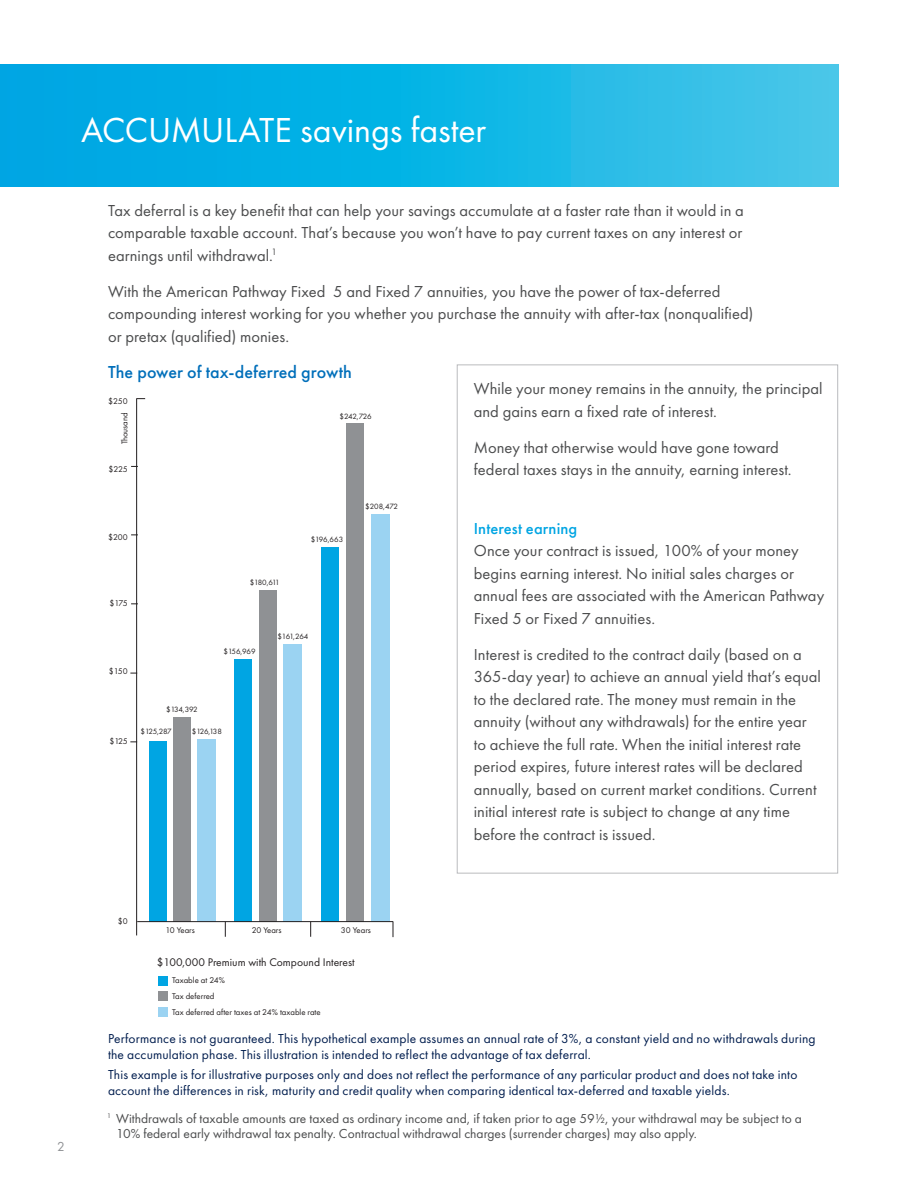
<style>
.page{position:relative;width:918px;height:1188px;background:#fff}
.page>*{position:absolute;margin:0;border:0;box-sizing:border-box;transform-origin:0 0}
.t1{font:36px "Futura PT";letter-spacing:-.005em;color:#fff}
.t2{font:500 18px "Futura PT";letter-spacing:.005em;color:#006fba}
.t3{font:16.5px/22.5px "Futura PT";letter-spacing:.005em;color:#4b4c4d}
.t4{font:500 16.5px "Futura PT";letter-spacing:.005em;color:#00a5e3}
.t5{font:13.5px/15.8px "Futura PT";letter-spacing:.01em;color:#001d4e}
.t6{font:13.5px/15.8px "Futura PT";color:#4b4c4d}
.t7{font:13.5px "Futura PT";color:#8f9194}
.t8{font:11.55px "Futura PT";color:#231f20}
.t9{font:8.7px/15.9px "Futura PT";color:#231f20}
.t10{font:7.95px "Futura PT";letter-spacing:-.04em;color:#231f20}
</style>
<div class="page">
<svg style="left:0;top:65px;width:838px;height:121px;background:#15b5e5"></svg>
<div style="left:234px;top:659px;width:18px;height:263px;background:#00a5e3"></div>
<div style="left:149px;top:742px;width:18px;height:180px;background:#00a5e3"></div>
<div style="left:173px;top:717px;width:17px;height:205px;background:#8f9194"></div>
<div style="left:197px;top:739px;width:19px;height:183px;background:#9bd3f2"></div>
<div style="left:259px;top:590px;width:18px;height:332px;background:#8f9194"></div>
<div style="left:284px;top:644px;width:18px;height:278px;background:#9bd3f2"></div>
<div style="left:321px;top:547px;width:18px;height:375px;background:#00a5e3"></div>
<div style="left:346px;top:423px;width:18px;height:499px;background:#8f9194"></div>
<div style="left:371px;top:514px;width:18px;height:408px;background:#9bd3f2"></div>
<svg style="left:393px;top:922px;width:1px;height:15px"></svg>
<svg style="left:310px;top:922px;width:1px;height:15px"></svg>
<svg style="left:225px;top:922px;width:1px;height:15px"></svg>
<hr style="left:136px;top:399px;width:1px;height:536px;background:#231f20">
<div style="left:158px;top:976px;width:10px;height:10px;background:#00a5e3"></div>
<div style="left:158px;top:992px;width:10px;height:9px;background:#8f9194"></div>
<div style="left:158px;top:1008px;width:10px;height:9px;background:#9bd3f2"></div>
<hr style="left:137px;top:921px;width:256px;height:1px;background:#231f20">
<h1 class="t1" style="left:81px;top:109px;width:407px">ACCUMULATE savings faster</h1>
<p class="t3" style="left:108px;top:199px;width:637px;text-align:justify">Tax deferral is a key benefit that can help your savings accumulate at a faster rate than it would in a comparable taxable account. That’s because you won’t have to pay current taxes on any interest or earnings until withdrawal.<sup>1</sup></p>
<p class="t3" style="left:108px;top:280px;width:647px">With the American Pathway Fixed 5 and Fixed 7 annuities, you have the power of tax-deferred compounding interest working for you whether you purchase the annuity with after-tax (nonqualified) or pretax (qualified) monies.</p>
<p class="t2" style="left:108px;top:361px;width:246px">The power of tax-deferred growth</p>
<p class="t3" style="left:474px;top:377px;width:350px">While your money remains in the annuity, the principal and gains earn a fixed rate of interest.</p>
<p class="t3" style="left:474px;top:436px;width:319px">Money that otherwise would have gone toward federal taxes stays in the annuity, earning interest.</p>
<p class="t9" style="left:108px;top:393px;width:21px">$250</p>
<p class="t10" style="left:340px;top:411px;width:34px">$242,726</p>
<p class="t9" style="left:116px;top:444px;width:33px;rotate:-90deg">Thousand</p>
<p class="t9" style="left:108px;top:461px;width:21px">$225</p>
<p class="t9" style="left:108px;top:529px;width:21px">$200</p>
<p class="t10" style="left:311px;top:535px;width:34px">$196,663</p>
<p class="t9" style="left:110px;top:595px;width:20px">$175</p>
<p class="t9" style="left:109px;top:664px;width:20px">$150</p>
<p class="t9" style="left:110px;top:733px;width:20px">$125</p>
<p class="t10" style="left:250px;top:578px;width:31px">$180,611</p>
<p class="t10" style="left:223px;top:647px;width:34px">$156,969</p>
<p class="t10" style="left:166px;top:705px;width:33px">$134,392</p>
<p class="t10" style="left:192px;top:726px;width:32px">$126,138</p>
<p class="t10" style="left:141px;top:727px;width:33px">$125,287</p>
<p class="t10" style="left:277px;top:632px;width:33px">$161,264</p>
<p class="t10" style="left:365px;top:502px;width:34px">$208,472</p>
<p class="t4" style="left:474px;top:518px;width:105px">Interest earning</p>
<p class="t3" style="left:474px;top:539px;width:352px">Once your contract is issued, 100% of your money begins earning interest. No initial sales charges or annual fees are associated with the American Pathway Fixed 5 or Fixed 7 annuities.</p>
<p class="t3" style="left:474px;top:643px;width:349px">Interest is credited to the contract daily (based on a 365-day year) to achieve an annual yield that’s equal to the declared rate. The money must remain in the annuity (without any withdrawals) for the entire year to achieve the full rate. When the initial interest rate period expires, future interest rates will be declared annually, based on current market conditions. Current initial interest rate is subject to change at any time before the contract is issued.</p>
<p class="t7" style="left:57px;top:1138px;width:9px">2</p>
<p class="t9" style="left:118px;top:913px;width:11px">$0</p>
<p class="t9" style="left:165px;top:922px;width:31px">10 Years</p>
<p class="t9" style="left:252px;top:922px;width:31px">20 Years</p>
<p class="t9" style="left:341px;top:922px;width:32px">30 Years</p>
<p class="t8" style="left:157px;top:955px;width:199px">$100,000 Premium with Compound Interest</p>
<p class="t9" style="left:172px;top:972px;width:150px">Taxable at 24%<br>Tax deferred<br>Tax deferred after taxes at 24% taxable rate</p>
<p class="t5" style="left:108px;top:1031px;width:709px">Performance is not guaranteed. This hypothetical example assumes an annual rate of 3%, a constant yield and no withdrawals during the accumulation phase. This illustration is intended to reflect the advantage of tax deferral.</p>
<p class="t5" style="left:108px;top:1067px;width:691px">This example is for illustrative purposes only and does not reflect the performance of any particular product and does not take into account the differences in risk, maturity and credit quality when comparing identical tax-deferred and taxable yields.</p>
<p class="t6" style="left:116px;top:1110px;width:687px;text-indent:-9px"><sup>1</sup> Withdrawals of taxable amounts are taxed as ordinary income and, if taken prior to age 59½, your withdrawal may be subject to a<br>10% federal early withdrawal tax penalty. Contractual withdrawal charges (surrender charges) may also apply.</p>
</div>
